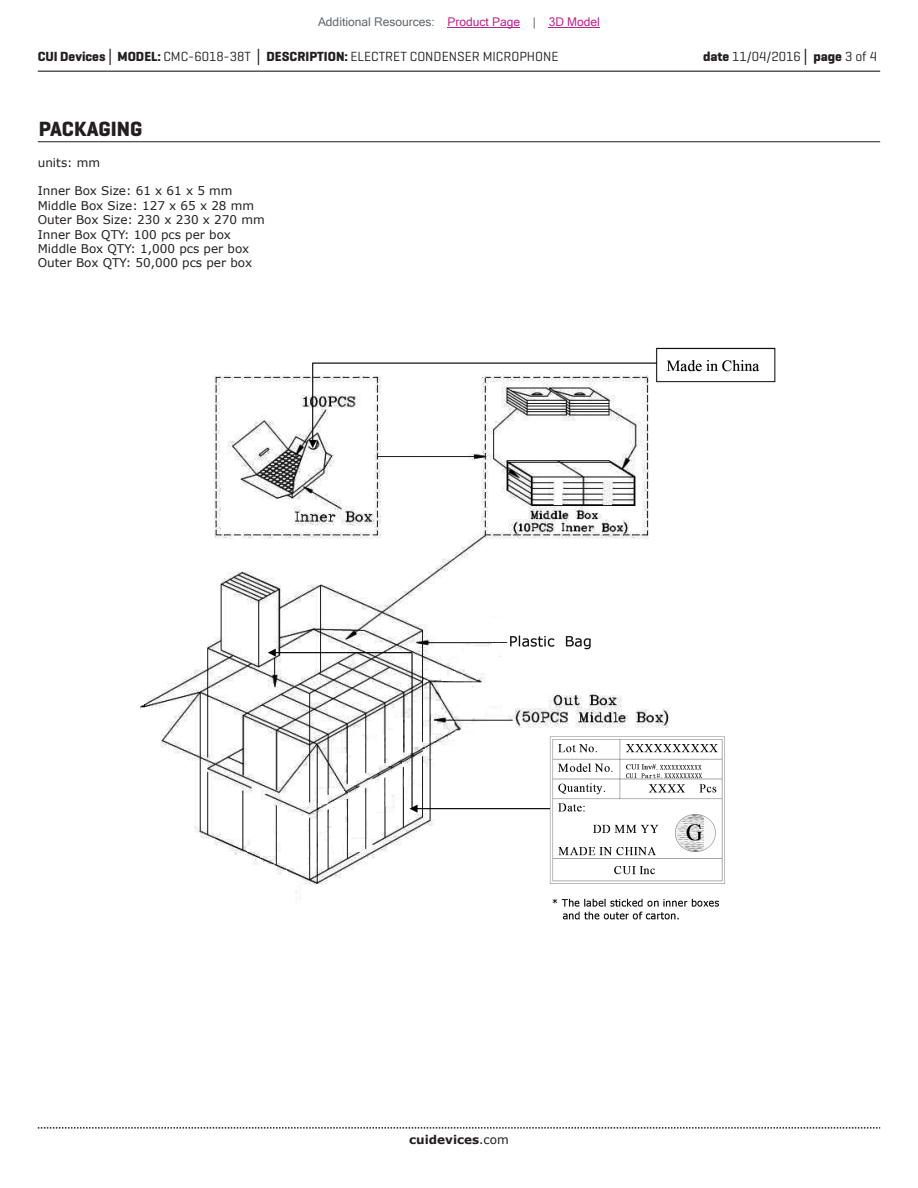
<style>
.page{position:relative;width:918px;height:1188px;background:#fff}
.page>*{position:absolute;margin:0;border:0;box-sizing:border-box;transform-origin:0 0}
.t1{font:700 21px "Geogrotesque";color:#231f20}
.t2{font:13.5px "Geogrotesque";color:#231f20}
.t3{font:12px/14.4px "Verdana";color:#231f20}
.t4{font:12px "Microsoft Sans Serif";color:#63676b}
.t5{font:700 12px "Verdana";color:#231f20}
.s1{color:#bd238f}
.s2{font-weight:700}
.s3{font-family:"Verdana";font-weight:700}
.s4{font-weight:400}
</style>
<div class="page">
<hr style="left:38px;top:71px;width:842px;height:1px;background:#231f20">
<svg style="left:38px;top:1127px;width:842px;height:2px"></svg>
<hr style="left:38px;top:141px;width:842px;height:1px;background:#231f20">
<img style="left:140px;top:347px;width:636px;height:573px">
<hr style="left:448px;top:27px;width:72px;height:1px;background:#bd238f">
<hr style="left:549px;top:27px;width:51px;height:1px;background:#bd238f">
<p class="t4" style="left:318px;top:15px;width:283px">Additional Resources: <span class="s1">Product Page</span> | <span class="s1">3D Model</span></p>
<p class="t2" style="left:38px;top:48px;width:522px"><span class="s2">CUI Devices</span><span class="s3">│</span> <span class="s2">MODEL:</span> CMC-6018-38T <span class="s3">│</span> <span class="s2">DESCRIPTION:</span> ELECTRET CONDENSER MICROPHONE</p>
<p class="t2" style="left:703px;top:48px;width:175px"><span class="s2">date</span> 11/04/2016<span class="s3">│</span> <span class="s2">page</span> 3 of 4</p>
<h1 class="t1" style="left:39px;top:116px;width:105px">PACKAGING</h1>
<p class="t3" style="left:38px;top:155px;width:64px">units: mm</p>
<p class="t3" style="left:38px;top:184px;width:228px">Inner Box Size: 61 x 61 x 5 mm<br>Middle Box Size: 127 x 65 x 28 mm<br>Outer Box Size: 230 x 230 x 270 mm<br>Inner Box QTY: 100 pcs per box<br>Middle Box QTY: 1,000 pcs per box<br>Outer Box QTY: 50,000 pcs per box</p>
<p class="t5" style="left:409px;top:1131px;width:101px">cuidevices<span class="s4">.com</span></p>
</div>
